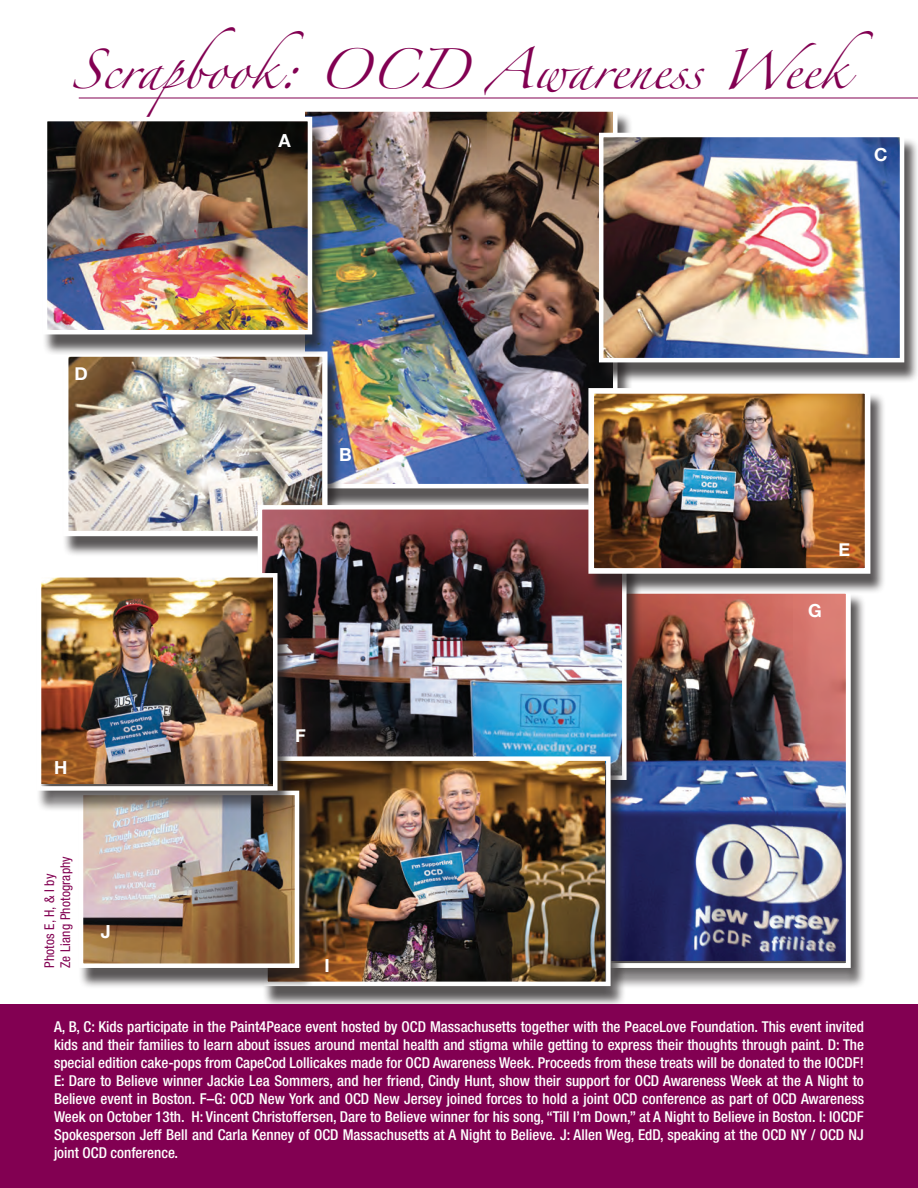
<style>
.page{position:relative;width:918px;height:1188px;background:#fff}
.page>*{position:absolute;margin:0;border:0;box-sizing:border-box;transform-origin:0 0}
.Intro{font:36px "Zapfino";color:#820052}
.Headline{font:700 18px "Helvetica Neue";color:#fff}
.Body{font:500 condensed 15px/18px "Helvetica Neue LT Std";color:#fff;text-align:justify}
.Bold{font:condensed 13.5px/16.2px "Helvetica Neue";letter-spacing:.015em;color:#820052}
</style>
<div class="page">
<div style="left:300px;top:112px;width:333px;height:397px;background:#231f20;opacity:.75"></div>
<img style="left:305px;top:112px;width:308px;height:371px">
<div style="left:300px;top:107px;width:318px;height:381px;border:4px solid #fff"></div>
<div style="left:606px;top:593px;width:260px;height:396px;background:#231f20;opacity:.75"></div>
<img style="left:626px;top:595px;width:219px;height:366px">
<div style="left:606px;top:589px;width:245px;height:379px;border:5px solid #fff"></div>
<div style="left:62px;top:356px;width:281px;height:201px;background:#231f20;opacity:.75"></div>
<img style="left:69px;top:357px;width:253px;height:173px">
<div style="left:63px;top:351px;width:265px;height:185px;border:5px solid #fff"></div>
<div style="left:598px;top:137px;width:320px;height:247px;background:#231f20;opacity:.75"></div>
<img style="left:604px;top:138px;width:295px;height:219px">
<div style="left:599px;top:133px;width:305px;height:229px;border:4px solid #fff"></div>
<div style="left:257px;top:510px;width:385px;height:291px;background:#231f20;opacity:.75"></div>
<img style="left:263px;top:510px;width:359px;height:251px">
<div style="left:258px;top:505px;width:369px;height:275px;border:4px solid #fff"></div>
<div style="left:588px;top:393px;width:298px;height:202px;background:#231f20;opacity:.75"></div>
<img style="left:595px;top:395px;width:268px;height:172px">
<div style="left:588px;top:388px;width:282px;height:186px;border:6px solid #fff"></div>
<div style="left:262px;top:761px;width:364px;height:246px;background:#231f20;opacity:.75"></div>
<img style="left:293px;top:761px;width:312px;height:220px">
<div style="left:263px;top:756px;width:348px;height:230px;border:4px solid #fff"></div>
<div style="left:78px;top:795px;width:237px;height:194px;background:#231f20;opacity:.75"></div>
<img style="left:84px;top:796px;width:210px;height:167px">
<div style="left:79px;top:791px;width:220px;height:177px;border:4px solid #fff"></div>
<div style="left:42px;top:121px;width:286px;height:234px;background:#231f20;opacity:.75"></div>
<img style="left:48px;top:122px;width:259px;height:207px">
<div style="left:43px;top:117px;width:269px;height:217px;border:4px solid #fff"></div>
<div style="left:0;top:1005px;width:918px;height:183px;background:#820052"></div>
<div style="left:36px;top:578px;width:257px;height:233px;background:#231f20;opacity:.75"></div>
<img style="left:42px;top:578px;width:231px;height:206px">
<div style="left:37px;top:573px;width:241px;height:218px;border:4px solid #fff"></div>
<hr style="left:79px;top:98px;width:839px;height:1px;background:#820052">
<p class="Intro" style="left:71px;top:55px;width:804px">Scrapbook: OCD Awareness Week</p>
<p class="Headline" style="left:278px;top:124px;width:14px">A</p>
<p class="Headline" style="left:874px;top:138px;width:15px">C</p>
<p class="Headline" style="left:74px;top:357px;width:15px">D</p>
<p class="Headline" style="left:54px;top:751px;width:15px">H</p>
<p class="Bold" style="left:41px;top:968px;width:113px;rotate:-90deg">Photos E, H, &amp; I by<br>Ze Liang Photography</p>
<p class="Headline" style="left:101px;top:915px;width:12px">J</p>
<p class="Headline" style="left:339px;top:439px;width:14px">B</p>
<p class="Headline" style="left:295px;top:719px;width:12px">F</p>
<p class="Headline" style="left:324px;top:949px;width:7px">I</p>
<p class="Headline" style="left:838px;top:533px;width:13px">E</p>
<p class="Headline" style="left:808px;top:594px;width:15px">G</p>
<p class="Body" style="left:54px;top:1018px;width:812px">A, B, C: Kids participate in the Paint4Peace event hosted by OCD Massachusetts together with the PeaceLove Foundation. This event invited kids and their families to learn about issues around mental health and stigma while getting to express their thoughts through paint. D: The special edition cake-pops from CapeCod Lollicakes made for OCD Awareness Week. Proceeds from these treats will be donated to the IOCDF!<br>E: Dare to Believe winner Jackie Lea Sommers, and her friend, Cindy Hunt, show their support for OCD Awareness Week at the A Night to Believe event in Boston. F–G: OCD New York and OCD New Jersey joined forces to hold a joint OCD conference as part of OCD Awareness Week on October 13th. H: Vincent Christoffersen, Dare to Believe winner for his song, “Till I’m Down,” at A Night to Believe in Boston. I: IOCDF Spokesperson Jeff Bell and Carla Kenney of OCD Massachusetts at A Night to Believe. J: Allen Weg, EdD, speaking at the OCD NY / OCD NJ joint OCD conference.</p>
</div>
